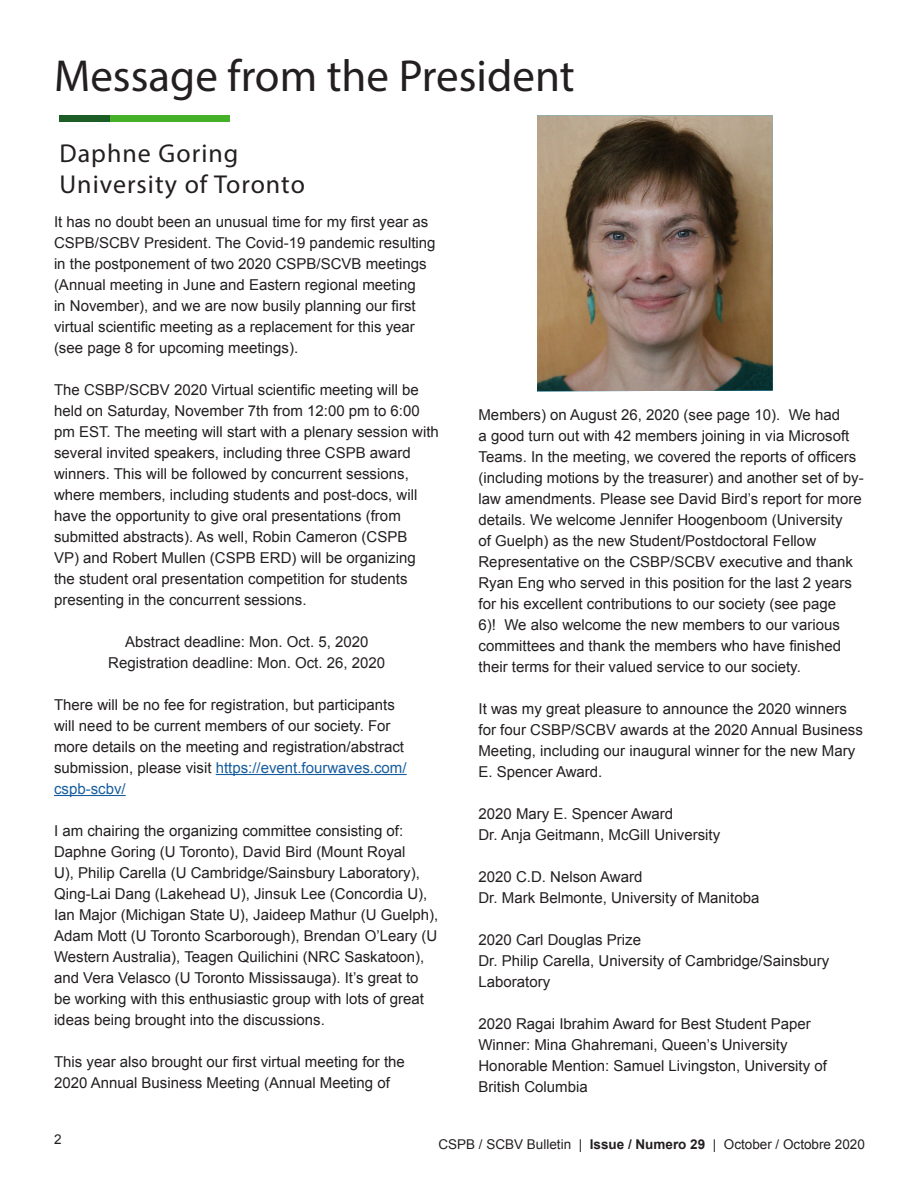
<style>
.page{position:relative;width:918px;height:1188px;background:#fff}
.page>*{position:absolute;margin:0;border:0;box-sizing:border-box;transform-origin:0 0}
.t1{font:45px "Myriad Pro";color:#231f20}
.t2{font:25.95px "Myriad Pro";letter-spacing:.04em;color:#231f20}
.t3{font:15px/21px "Arial";color:#231f20}
.t4{font:13.5px "Arial";color:#231f20}
.s1{color:#175d9e}
.s2{font-weight:700}
</style>
<div class="page">
<hr style="left:216px;top:774px;width:191px;height:1px;background:#175d9e">
<hr style="left:54px;top:795px;width:72px;height:1px;background:#175d9e">
<div style="left:110px;top:115px;width:120px;height:7px;background:#45b128"></div>
<div style="left:59px;top:115px;width:51px;height:7px;background:#1b5d24"></div>
<img style="left:537px;top:115px;width:236px;height:276px">
<p class="t1" style="left:54px;top:48px;width:522px">Message from the President</p>
<p class="t2" style="left:59px;top:137px;width:181px">Daphne Goring</p>
<p class="t2" style="left:59px;top:169px;width:247px">University of Toronto</p>
<p class="t3" style="left:54px;top:211px;width:383px">It has no doubt been an unusual time for my first year as CSPB/SCBV President. The Covid-19 pandemic resulting in the postponement of two 2020 CSPB/SCVB meetings (Annual meeting in June and Eastern regional meeting<br>in November), and we are now busily planning our first virtual scientific meeting as a replacement for this year (see page 8 for upcoming meetings).</p>
<p class="t3" style="left:54px;top:379px;width:386px">The CSBP/SCBV 2020 Virtual scientific meeting will be held on Saturday, November 7th from 12:00 pm to 6:00 pm EST. The meeting will start with a plenary session with several invited speakers, including three CSPB award winners. This will be followed by concurrent sessions, where members, including students and post-docs, will have the opportunity to give oral presentations (from submitted abstracts). As well, Robin Cameron (CSPB<br>VP) and Robert Mullen (CSPB ERD) will be organizing the student oral presentation competition for students presenting in the concurrent sessions.</p>
<p class="t3" style="left:125px;top:631px;width:245px">Abstract deadline: Mon. Oct. 5, 2020</p>
<p class="t3" style="left:108px;top:652px;width:278px">Registration deadline: Mon. Oct. 26, 2020</p>
<p class="t3" style="left:54px;top:694px;width:354px">There will be no fee for registration, but participants will need to be current members of our society. For more details on the meeting and registration/abstract submission, please visit <span class="s1">https://event.fourwaves.com/ cspb-scbv/</span></p>
<p class="t3" style="left:54px;top:820px;width:386px">I am chairing the organizing committee consisting of:<br>Daphne Goring (U Toronto), David Bird (Mount Royal<br>U), Philip Carella (U Cambridge/Sainsbury Laboratory), Qing-Lai Dang (Lakehead U), Jinsuk Lee (Concordia U), Ian Major (Michigan State U), Jaideep Mathur (U Guelph), Adam Mott (U Toronto Scarborough), Brendan O’Leary (U Western Australia), Teagen Quilichini (NRC Saskatoon), and Vera Velasco (U Toronto Mississauga). It’s great to be working with this enthusiastic group with lots of great ideas being brought into the discussions.</p>
<p class="t3" style="left:54px;top:1051px;width:352px">This year also brought our first virtual meeting for the<br>2020 Annual Business Meeting (Annual Meeting of</p>
<p class="t3" style="left:478px;top:405px;width:387px">Members) on August 26, 2020 (see page 10). We had<br>a good turn out with 42 members joining in via Microsoft Teams. In the meeting, we covered the reports of officers (including motions by the treasurer) and another set of by&shy;law amendments. Please see David Bird’s report for more details. We welcome Jennifer Hoogenboom (University<br>of Guelph) as the new Student/Postdoctoral Fellow Representative on the CSBP/SCBV executive and thank Ryan Eng who served in this position for the last 2 years for his excellent contributions to our society (see page<br>6)! We also welcome the new members to our various committees and thank the members who have finished their terms for their valued service to our society.</p>
<p class="t3" style="left:478px;top:699px;width:386px">It was my great pleasure to announce the 2020 winners for four CSBP/SCBV awards at the 2020 Annual Business Meeting, including our inaugural winner for the new Mary E. Spencer Award.</p>
<p class="t3" style="left:478px;top:804px;width:196px">2020 Mary E. Spencer Award</p>
<p class="t3" style="left:478px;top:825px;width:243px">Dr. Anja Geitmann, McGill University</p>
<p class="t3" style="left:478px;top:867px;width:165px">2020 C.D. Nelson Award</p>
<p class="t3" style="left:478px;top:888px;width:282px">Dr. Mark Belmonte, University of Manitoba</p>
<p class="t3" style="left:478px;top:930px;width:164px">2020 Carl Douglas Prize</p>
<p class="t3" style="left:478px;top:951px;width:352px">Dr. Philip Carella, University of Cambridge/Sainsbury<br>Laboratory</p>
<p class="t3" style="left:478px;top:1014px;width:334px">2020 Ragai Ibrahim Award for Best Student Paper</p>
<p class="t3" style="left:478px;top:1035px;width:311px">Winner: Mina Ghahremani, Queen’s University</p>
<p class="t3" style="left:478px;top:1056px;width:350px">Honorable Mention: Samuel Livingston, University of<br>British Columbia</p>
<p class="t4" style="left:54px;top:1130px;width:9px">2</p>
<p class="t4" style="left:438px;top:1136px;width:428px">CSPB / SCBV Bulletin | <span class="s2">Issue / Numero 29</span> | October / Octobre 2020</p>
</div>
